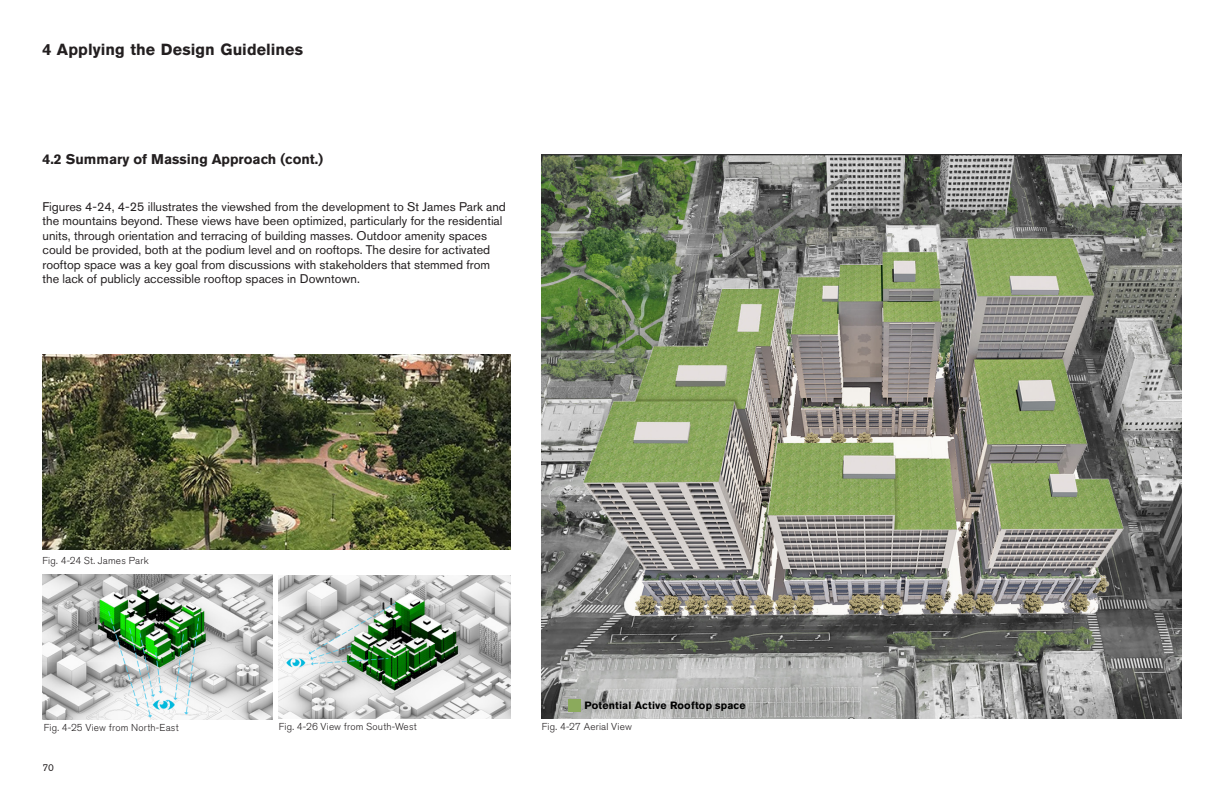
<style>
.page{position:relative;width:1224px;height:792px;background:#fff}
.page>*{position:absolute;margin:0;border:0;box-sizing:border-box;transform-origin:0 0}
.t1{font:700 16px "Akzidenz Grotesk Std";letter-spacing:.005em;color:#231f20}
.t2{font:14.9px/17.9px "Myriad Pro";letter-spacing:.025em;color:#565656}
.t3{font:700 14px "Akzidenz Grotesk Std";color:#231f20}
.t4{font:12.5px/14.5px "Akzidenz Grotesk Std";color:#231f20}
.t5{font:700 10.5px "Akzidenz Grotesk Std";letter-spacing:.01em;color:#000}
.t6{font:300 10px "Akzidenz Grotesk Std";letter-spacing:.015em;color:#231f20}
.t7{font:10px "Akzidenz Grotesk Std";color:#231f20}
</style>
<div class="page">
<img style="left:278px;top:576px;width:232px;height:143px">
<img style="left:43px;top:575px;width:230px;height:144px">
<img style="left:43px;top:355px;width:467px;height:195px">
<img style="left:542px;top:155px;width:639px;height:564px">
<div style="left:568px;top:699px;width:13px;height:13px;background:#8baa5c"></div>
<p class="t1" style="left:43px;top:40px;width:262px">4 Applying the Design Guidelines</p>
<p class="t3" style="left:43px;top:151px;width:282px">4.2 Summary of Massing Approach (cont.)</p>
<p class="t4" style="left:43px;top:199px;width:465px">Figures 4-24, 4-25 illustrates the viewshed from the development to St James Park and the mountains beyond. These views have been optimized, particularly for the residential units, through orientation and terracing of building masses. Outdoor amenity spaces could be provided, both at the podium level and on rooftops. The desire for activated rooftop space was a key goal from discussions with stakeholders that stemmed from the lack of publicly accessible rooftop spaces in Downtown.</p>
<p class="t2" style="left:462px;top:212px;width:39px">Views (Park)</p>
<p class="t6" style="left:43px;top:554px;width:108px">Fig. 4-24 St. James Park</p>
<p class="t5" style="left:585px;top:699px;width:162px">Potential Active Rooftop space</p>
<p class="t6" style="left:279px;top:721px;width:140px">Fig. 4-26 View from South-West</p>
<p class="t6" style="left:44px;top:722px;width:136px">Fig. 4-25 View from North-East</p>
<p class="t6" style="left:542px;top:721px;width:92px">Fig. 4-27 Aerial View</p>
<p class="t7" style="left:43px;top:761px;width:13px">70</p>
</div>
